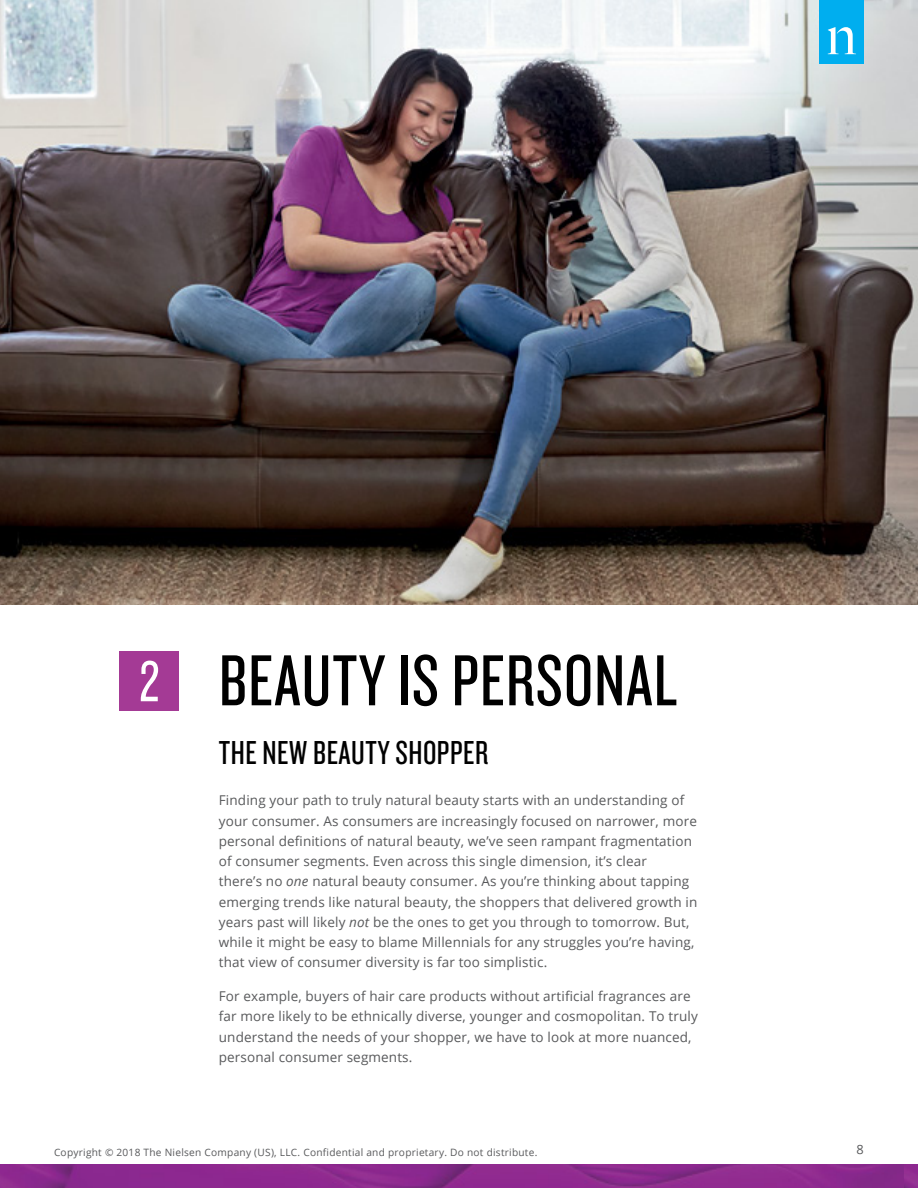
<style>
.page{position:relative;width:918px;height:1188px;background:#fff}
.page>*{position:absolute;margin:0;border:0;box-sizing:border-box;transform-origin:0 0}
.t1{font:75px "Knockout 28 Junior Feathrwt";letter-spacing:.015em;color:#000}
.t2{font:60px "Knockout 28 Junior Feathrwt";color:#fff}
.t3{font:34.5px "Knockout 28 Junior Feathrwt";letter-spacing:.015em;color:#000}
.t4{font:13.5px/20.2px "Open Sans";letter-spacing:.01em;color:#58595b}
.t5{font:12.75px "Open Sans";color:#58595b}
.t6{font:10.2px "Open Sans";letter-spacing:.025em;color:#58595b}
.s1{font-style:italic}
</style>
<div class="page">
<img style="left:0;top:1164px;width:904px;height:24px">
<img style="left:904px;top:1164px;width:14px;height:24px">
<div style="left:119px;top:651px;width:60px;height:59px;background:#a43a95"></div>
<img style="left:0;top:0;width:918px;height:605px">
<div style="left:820px;top:0;width:44px;height:63px;background:#00aeef"></div>
<svg style="left:828px;top:27px;width:28px;height:27px"></svg>
<h2 class="t2" style="left:140px;top:645px;width:21px">2</h2>
<h1 class="t1" style="left:219px;top:634px;width:460px">BEAUTY IS PERSONAL</h1>
<h3 class="t3" style="left:219px;top:731px;width:271px">THE NEW BEAUTY SHOPPER</h3>
<p class="t4" style="left:219px;top:790px;width:480px">Finding your path to truly natural beauty starts with an understanding of your consumer. As consumers are increasingly focused on narrower, more personal definitions of natural beauty, we’ve seen rampant fragmentation of consumer segments. Even across this single dimension, it’s clear<br>there’s no <span class="s1">one</span> natural beauty consumer. As you’re thinking about tapping emerging trends like natural beauty, the shoppers that delivered growth in years past will likely <span class="s1">not</span> be the ones to get you through to tomorrow. But, while it might be easy to blame Millennials for any struggles you’re having, that view of consumer diversity is far too simplistic.</p>
<p class="t4" style="left:219px;top:986px;width:480px">For example, buyers of hair care products without artificial fragrances are far more likely to be ethnically diverse, younger and cosmopolitan. To truly understand the needs of your shopper, we have to look at more nuanced, personal consumer segments.</p>
<p class="t6" style="left:54px;top:1145px;width:485px">Copyright © 2018 The Nielsen Company (US), LLC. Confidential and proprietary. Do not distribute.</p>
<p class="t5" style="left:856px;top:1141px;width:9px">8</p>
</div>
